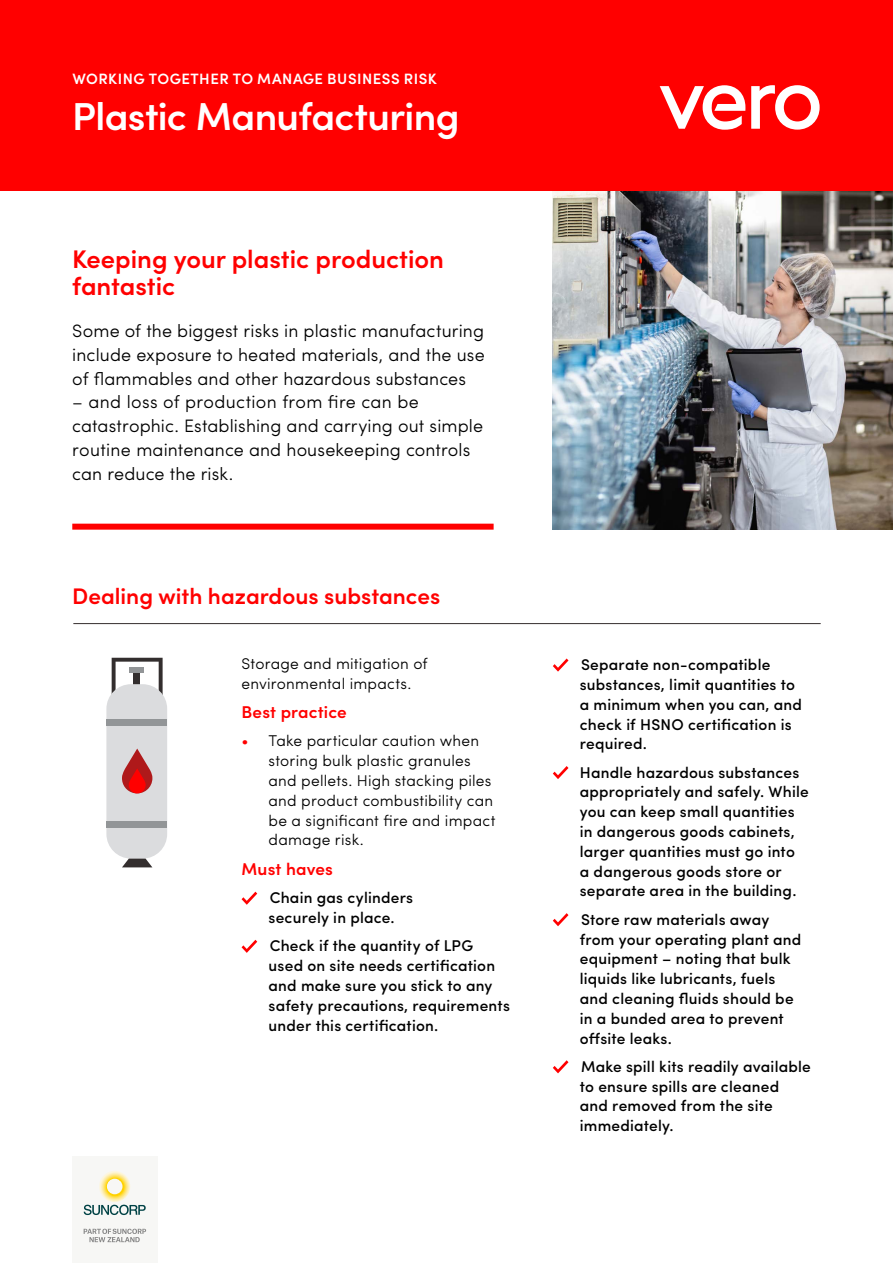
<style>
.page{position:relative;width:893px;height:1263px;background:#fff}
.page>*{position:absolute;margin:0;border:0;box-sizing:border-box;transform-origin:0 0}
.t1{font:600 39px "Sofia Pro";letter-spacing:-.015em;color:#fff}
.t2{font:600 25.5px/27.8px "Sofia Pro";color:#f00}
.t3{font:600 22.5px "Sofia Pro";color:#f00}
.t4{font:300 18px/24px "Sofia Pro";letter-spacing:.01em;color:#000;text-align:justify}
.t5{font:600 17.1px "Sofia Pro";letter-spacing:.01em;color:#f00}
.t6{font:500 15.6px/19.8px "Sofia Pro";letter-spacing:.015em;color:#000}
.t7{font:300 15.6px/19.8px "Sofia Pro";letter-spacing:.01em;color:#000}
.t8{font:600 15px "Sofia Pro";letter-spacing:.03em;color:#fff}
.s1{color:#f00}
</style>
<div class="page">
<img style="left:553px;top:191px;width:340px;height:338px">
<div style="left:72px;top:1157px;width:85px;height:106px;background:#f7f7f5"></div>
<svg style="left:84px;top:1229px;width:62px;height:13px"></svg>
<svg style="left:84px;top:1204px;width:62px;height:11px"></svg>
<div style="left:0;top:0;width:893px;height:190px;background:#f00"></div>
<div style="left:0;top:0;width:893px;height:191px;border:1px solid #f00"></div>
<svg style="left:660px;top:85px;width:85px;height:45px"></svg>
<svg style="left:751px;top:85px;width:69px;height:45px"></svg>
<div style="left:72px;top:524px;width:422px;height:6px;background:#f00"></div>
<svg style="left:242px;top:892px;width:15px;height:13px"></svg>
<svg style="left:242px;top:940px;width:15px;height:13px"></svg>
<hr style="left:73px;top:623px;width:748px;height:1px;background:#342e2e">
<svg style="left:553px;top:658px;width:15px;height:14px"></svg>
<svg style="left:553px;top:766px;width:15px;height:13px"></svg>
<svg style="left:553px;top:913px;width:15px;height:13px"></svg>
<svg style="left:553px;top:1060px;width:15px;height:13px"></svg>
<svg style="left:112px;top:658px;width:51px;height:36px"></svg>
<div style="left:106px;top:684px;width:61px;height:174px;background:#dbdcde;border-radius:25px"></div>
<div style="left:130px;top:668px;width:14px;height:5px;background:#929597"></div>
<div style="left:106px;top:719px;width:61px;height:6px;background:#929597"></div>
<div style="left:106px;top:821px;width:61px;height:7px;background:#929597"></div>
<svg style="left:122px;top:858px;width:30px;height:9px"></svg>
<svg style="left:122px;top:748px;width:30px;height:46px"></svg>
<p class="t8" style="left:72px;top:68px;width:366px">WORKING TOGETHER TO MANAGE BUSINESS RISK</p>
<h1 class="t1" style="left:72px;top:87px;width:389px">Plastic Manufacturing</h1>
<h2 class="t2" style="left:72px;top:243px;width:373px">Keeping your plastic production fantastic</h2>
<p class="t4" style="left:72px;top:317px;width:414px">Some of the biggest risks in plastic manufacturing include exposure to heated materials, and the use of flammables and other hazardous substances</p>
<p class="t4" style="left:72px;top:389px;width:412px;text-align:left">– and loss of production from fire can be catastrophic. Establishing and carrying out simple routine maintenance and housekeeping controls can reduce the risk.</p>
<h3 class="t3" style="left:72px;top:579px;width:369px">Dealing with hazardous substances</h3>
<p class="t7" style="left:242px;top:653px;width:188px">Storage and mitigation of environmental impacts.</p>
<p class="t5" style="left:242px;top:699px;width:107px">Best practice</p>
<p class="t7" style="left:269px;top:730px;width:229px;text-indent:-27px"><span class="s1">•</span> Take particular caution when storing bulk plastic granules and pellets. High stacking piles and product combustibility can be a significant fire and impact damage risk.</p>
<p class="t5" style="left:242px;top:856px;width:93px">Must haves</p>
<p class="t6" style="left:269px;top:887px;width:146px">Chain gas cylinders securely in place.</p>
<p class="t6" style="left:269px;top:935px;width:243px">Check if the quantity of LPG used on site needs certification and make sure you stick to any safety precautions, requirements under this certification.</p>
<p class="t6" style="left:580px;top:654px;width:224px">Separate non-compatible substances, limit quantities to a minimum when you can, and check if HSNO certification is required.</p>
<p class="t6" style="left:580px;top:761px;width:230px">Handle hazardous substances appropriately and safely. While you can keep small quantities in dangerous goods cabinets, larger quantities must go into<br>a dangerous goods store or separate area in the building.</p>
<p class="t6" style="left:580px;top:908px;width:223px">Store raw materials away from your operating plant and equipment – noting that bulk liquids like lubricants, fuels and cleaning fluids should be in a bunded area to prevent offsite leaks.</p>
<p class="t6" style="left:580px;top:1055px;width:233px">Make spill kits readily available to ensure spills are cleaned and removed from the site immediately.</p>
</div>
